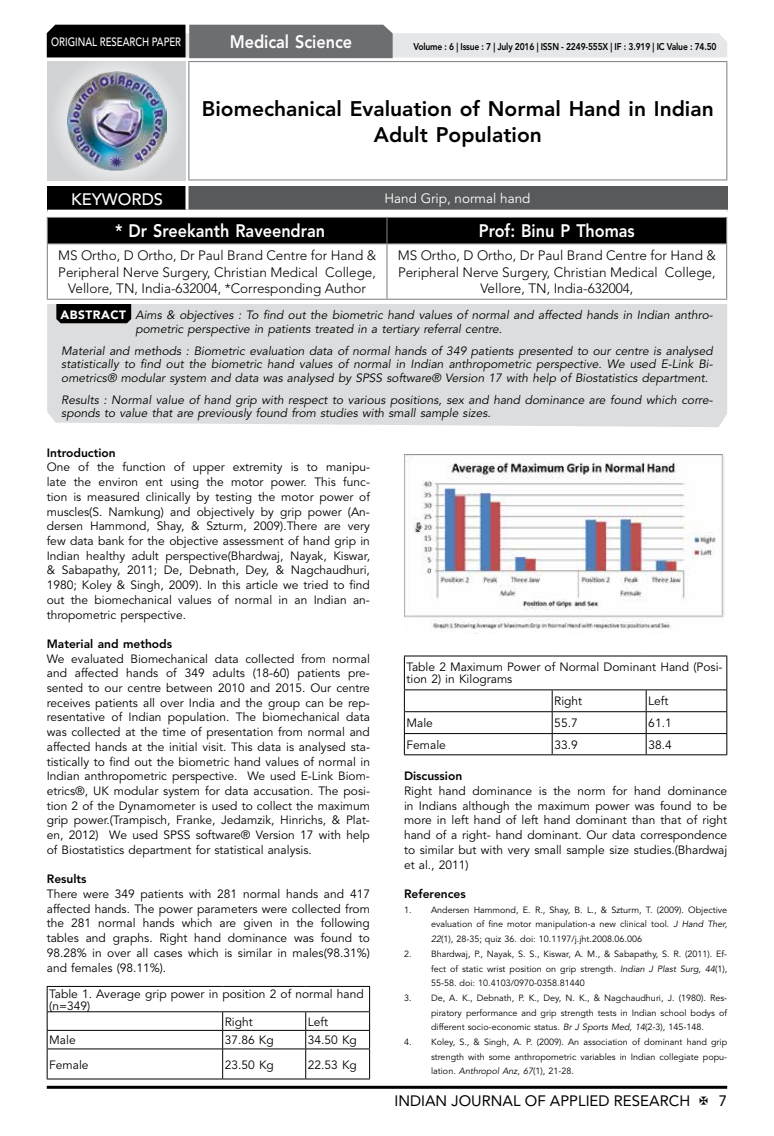
<style>
.page{position:relative;width:774px;height:1136px;background:#fff}
.page>*{position:absolute;margin:0;border:0;box-sizing:border-box;transform-origin:0 0}
.t1{font:800 21px/26.2px "Avenir LT Std";color:#000;text-align:center}
.t2{font:800 18px "Avenir LT Std";color:#fff;scale:.9 1}
.t3{font:500 16.5px "Avenir LT Std";color:#fff}
.t4{font:15px "Avenir LT Std";color:#000}
.t5{font:300 13.5px/16.2px "Avenir LT Std";color:#000;text-align:center}
.t6{font:13.5px "Avenir LT Std";color:#fff}
.t7{font:12px/14.7px "Avenir LT Std";color:#000;text-align:justify}
.t8{font:italic 12px/13.5px "Avenir LT Std";color:#000}
.t9{font:800 12px "Avenir LT Std";color:#000}
.t10{font:500 12px "Avenir LT Std";color:#fff;scale:.8 1}
.t11{font:800 9.75px "Avenir LT Std";letter-spacing:-.02em;color:#000;scale:.87 1}
.t12{font:9px/14.7px "Avenir LT Std";color:#000;text-align:justify}
.s1{font-weight:900;font-style:normal;color:#fff}
.s2{font-style:italic}
</style>
<div class="page">
<hr style="left:47px;top:1085px;width:680px;height:3px;background:#000">
<div style="left:48px;top:62px;width:137px;height:118px;background:linear-gradient(to right,#d9dadb,#d9dadb)"></div>
<img style="left:68px;top:71px;width:99px;height:100px">
<svg style="left:47px;top:25px;width:680px;height:33px;background:#979899"></svg>
<hr style="left:188px;top:61px;width:539px;height:1px;background:#808285">
<hr style="left:188px;top:62px;width:1px;height:117px;background:#808285">
<hr style="left:726px;top:62px;width:1px;height:117px;background:#808285">
<hr style="left:188px;top:179px;width:539px;height:1px;background:#808285">
<div style="left:47px;top:217px;width:680px;height:26px;background:#000"></div>
<hr style="left:47px;top:243px;width:340px;height:1px;background:#808285">
<hr style="left:47px;top:244px;width:1px;height:55px;background:#808285">
<hr style="left:387px;top:243px;width:340px;height:1px;background:#808285">
<hr style="left:386px;top:244px;width:1px;height:55px;background:#808285">
<hr style="left:726px;top:244px;width:1px;height:55px;background:#808285">
<hr style="left:47px;top:299px;width:340px;height:1px;background:#808285">
<hr style="left:387px;top:299px;width:340px;height:1px;background:#808285">
<div style="left:47px;top:304px;width:680px;height:123px;background:#dcddde"></div>
<svg style="left:56px;top:304px;width:75px;height:19px"></svg>
<div style="left:47px;top:186px;width:140px;height:25px;background:#000"></div>
<div style="left:187px;top:186px;width:541px;height:25px;background:#58595b"></div>
<hr style="left:185px;top:186px;width:3px;height:24px;background:#fff">
<hr style="left:47px;top:210px;width:140px;height:3px;background:#fff">
<hr style="left:187px;top:210px;width:541px;height:3px;background:#fff">
<hr style="left:47px;top:985px;width:176px;height:1px;background:#000">
<hr style="left:223px;top:985px;width:83px;height:1px;background:#000">
<hr style="left:306px;top:985px;width:64px;height:1px;background:#000">
<svg style="left:47px;top:986px;width:323px;height:92px"></svg>
<hr style="left:47px;top:1078px;width:176px;height:1px;background:#000">
<hr style="left:223px;top:1078px;width:83px;height:1px;background:#000">
<hr style="left:306px;top:1078px;width:64px;height:1px;background:#000">
<img style="left:404px;top:454px;width:320px;height:180px">
<hr style="left:404px;top:655px;width:148px;height:1px;background:#000">
<hr style="left:552px;top:655px;width:94px;height:1px;background:#000">
<hr style="left:646px;top:655px;width:81px;height:1px;background:#000">
<svg style="left:404px;top:656px;width:323px;height:98px"></svg>
<hr style="left:404px;top:754px;width:148px;height:1px;background:#000">
<hr style="left:552px;top:754px;width:94px;height:1px;background:#000">
<hr style="left:646px;top:754px;width:81px;height:1px;background:#000">
<p class="t10" style="left:51px;top:34px;width:163px">ORIGINAL RESEARCH PAPER</p>
<h2 class="t2" style="left:230px;top:31px;width:138px">Medical Science</h2>
<p class="t11" style="left:413px;top:41px;width:350px">Volume : 6 | Issue : 7 | July 2016 | ISSN - 2249-555X | IF : 3.919 | IC Value : 74.50</p>
<h1 class="t1" style="left:202px;top:95px;width:513px">Biomechanical Evaluation of Normal Hand in Indian<br>Adult Population</h1>
<h3 class="t3" style="left:71px;top:189px;width:94px">KEYWOR DS</h3>
<p class="t6" style="left:384px;top:190px;width:148px">Hand Grip, normal hand</p>
<h2 class="t2" style="left:115px;top:220px;width:235px">* Dr Sreekanth Raveendran</h2>
<h2 class="t2" style="left:479px;top:220px;width:175px">Prof: Binu P Thomas</h2>
<p class="t5" style="left:58px;top:248px;width:320px">MS Ortho, D Ortho, Dr Paul Brand Centre for Hand &amp;<br>Peripheral Nerve Surgery, Christian Medical College,<br>Vellore, TN, India-632004, *Corresponding Author</p>
<p class="t5" style="left:398px;top:248px;width:320px">MS Ortho, D Ortho, Dr Paul Brand Centre for Hand &amp;<br>Peripheral Nerve Surgery, Christian Medical College,<br>Vellore, TN, India-632004,</p>
<p class="t8" style="left:135px;top:308px;width:579px;text-indent:-75px"><span class="s1">ABSTRACT</span> Aims &amp; objectives : To find out the biometric hand values of normal and affected hands in Indian anthro&shy;pometric perspective in patients treated in a tertiary referral centre.</p>
<p class="t8" style="left:61px;top:344px;width:653px;text-align:justify">Material and methods : Biometric evaluation data of normal hands of 349 patients presented to our centre is analysed statistically to find out the biometric hand values of normal in Indian anthropometric perspective. We used E-Link Bi&shy;ometrics® modular system and data was analysed by SPSS software® Version 17 with help of Biostatistics department.</p>
<p class="t8" style="left:61px;top:393px;width:653px">Results : Normal value of hand grip with respect to various positions, sex and hand dominance are found which corre&shy;sponds to value that are previously found from studies with small sample sizes.</p>
<p class="t9" style="left:47px;top:445px;width:70px">Introduction</p>
<p class="t7" style="left:47px;top:460px;width:325px">One of the function of upper extremity is to manipu&shy;late the environ ent using the motor power. This func&shy;tion is measured clinically by testing the motor power of muscles(S. Namkung) and objectively by grip power (An&shy;dersen Hammond, Shay, &amp; Szturm, 2009).There are very few data bank for the objective assessment of hand grip in Indian healthy adult perspective(Bhardwaj, Nayak, Kiswar, &amp; Sabapathy, 2011; De, Debnath, Dey, &amp; Nagchaudhuri, 1980; Koley &amp; Singh, 2009). In this article we tried to find out the biomechanical values of normal in an Indian an&shy;thropometric perspective.</p>
<p class="t9" style="left:47px;top:636px;width:127px">Material and methods</p>
<p class="t7" style="left:47px;top:651px;width:325px">We evaluated Biomechanical data collected from normal and affected hands of 349 adults (18-60) patients pre&shy;sented to our centre between 2010 and 2015. Our centre receives patients all over India and the group can be rep&shy;resentative of Indian population. The biomechanical data was collected at the time of presentation from normal and affected hands at the initial visit. This data is analysed sta&shy;tistically to find out the biometric hand values of normal in Indian anthropometric perspective. We used E-Link Biom&shy;etrics®, UK modular system for data accusation. The posi&shy;tion 2 of the Dynamometer is used to collect the maximum grip power.(Trampisch, Franke, Jedamzik, Hinrichs, &amp; Plat&shy;en, 2012) We used SPSS software® Version 17 with help of Biostatistics department for statistical analysis.</p>
<p class="t9" style="left:47px;top:871px;width:41px">Results</p>
<p class="t7" style="left:47px;top:886px;width:325px">There were 349 patients with 281 normal hands and 417 affected hands. The power parameters were collected from the 281 normal hands which are given in the following tables and graphs. Right hand dominance was found to 98.28% in over all cases which is similar in males(98.31%) and females (98.11%).</p>
<p class="t7" style="left:49px;top:987px;width:316px;line-height:12px">Table 1. Average grip power in position 2 of normal hand (n=349)</p>
<p class="t7" style="left:225px;top:1014px;width:29px">Right</p>
<p class="t7" style="left:308px;top:1014px;width:22px">Left</p>
<p class="t7" style="left:49px;top:1032px;width:28px">Male</p>
<p class="t7" style="left:225px;top:1032px;width:51px">37.86 Kg</p>
<p class="t7" style="left:308px;top:1032px;width:51px">34.50 Kg</p>
<p class="t7" style="left:49px;top:1057px;width:41px">Female</p>
<p class="t7" style="left:225px;top:1057px;width:51px">23.50 Kg</p>
<p class="t7" style="left:308px;top:1057px;width:51px">22.53 Kg</p>
<p class="t7" style="left:406px;top:661px;width:318px;line-height:12px">Table 2 Maximum Power of Normal Dominant Hand (Posi&shy;tion 2) in Kilograms</p>
<p class="t7" style="left:554px;top:694px;width:29px">Right</p>
<p class="t7" style="left:648px;top:694px;width:22px">Left</p>
<p class="t7" style="left:406px;top:716px;width:28px">Male</p>
<p class="t7" style="left:554px;top:716px;width:25px">55.7</p>
<p class="t7" style="left:648px;top:716px;width:25px">61.1</p>
<p class="t7" style="left:406px;top:737px;width:41px">Female</p>
<p class="t7" style="left:554px;top:737px;width:25px">33.9</p>
<p class="t7" style="left:648px;top:737px;width:25px">38.4</p>
<p class="t9" style="left:404px;top:769px;width:60px">Discussion</p>
<p class="t7" style="left:404px;top:783px;width:325px">Right hand dominance is the norm for hand dominance in Indians although the maximum power was found to be more in left hand of left hand dominant than that of right hand of a right- hand dominant. Our data correspondence to similar but with very small sample size studies.(Bhardwaj et al., 2011)</p>
<p class="t9" style="left:404px;top:886px;width:63px">References</p>
<p class="t12" style="left:431px;top:902px;width:298px;text-indent:-27px">1. Andersen Hammond, E. R., Shay, B. L., &amp; Szturm, T. (2009). Objective evaluation of fine motor manipulation-a new clinical tool. <span class="s2">J Hand Ther, 22</span>(1), 28-35; quiz 36. doi: 10.1197/j.jht.2008.06.006</p>
<p class="t12" style="left:431px;top:946px;width:298px;text-indent:-27px">2. Bhardwaj, P., Nayak, S. S., Kiswar, A. M., &amp; Sabapathy, S. R. (2011). Ef&shy;fect of static wrist position on grip strength. <span class="s2">Indian J Plast Surg, 44</span>(1), 55-58. doi: 10.4103/0970-0358.81440</p>
<p class="t12" style="left:431px;top:990px;width:298px;text-indent:-27px">3. De, A. K., Debnath, P. K., Dey, N. K., &amp; Nagchaudhuri, J. (1980). Res&shy;piratory performance and grip strength tests in Indian school bodys of different socio-economic status. <span class="s2">Br J Sports Med, 14</span>(2-3), 145-148.</p>
<p class="t12" style="left:431px;top:1034px;width:298px;text-indent:-27px">4. Koley, S., &amp; Singh, A. P. (2009). An association of dominant hand grip strength with some anthropometric variables in Indian collegiate popu&shy;lation. <span class="s2">Anthropol Anz, 67</span>(1), 21-28.</p>
<p class="t4" style="left:394px;top:1091px;width:297px">INDIAN JOURNAL OF APPLIED RESEARCH</p>
<p class="t4" style="left:719px;top:1091px;width:10px">7</p>
</div>
